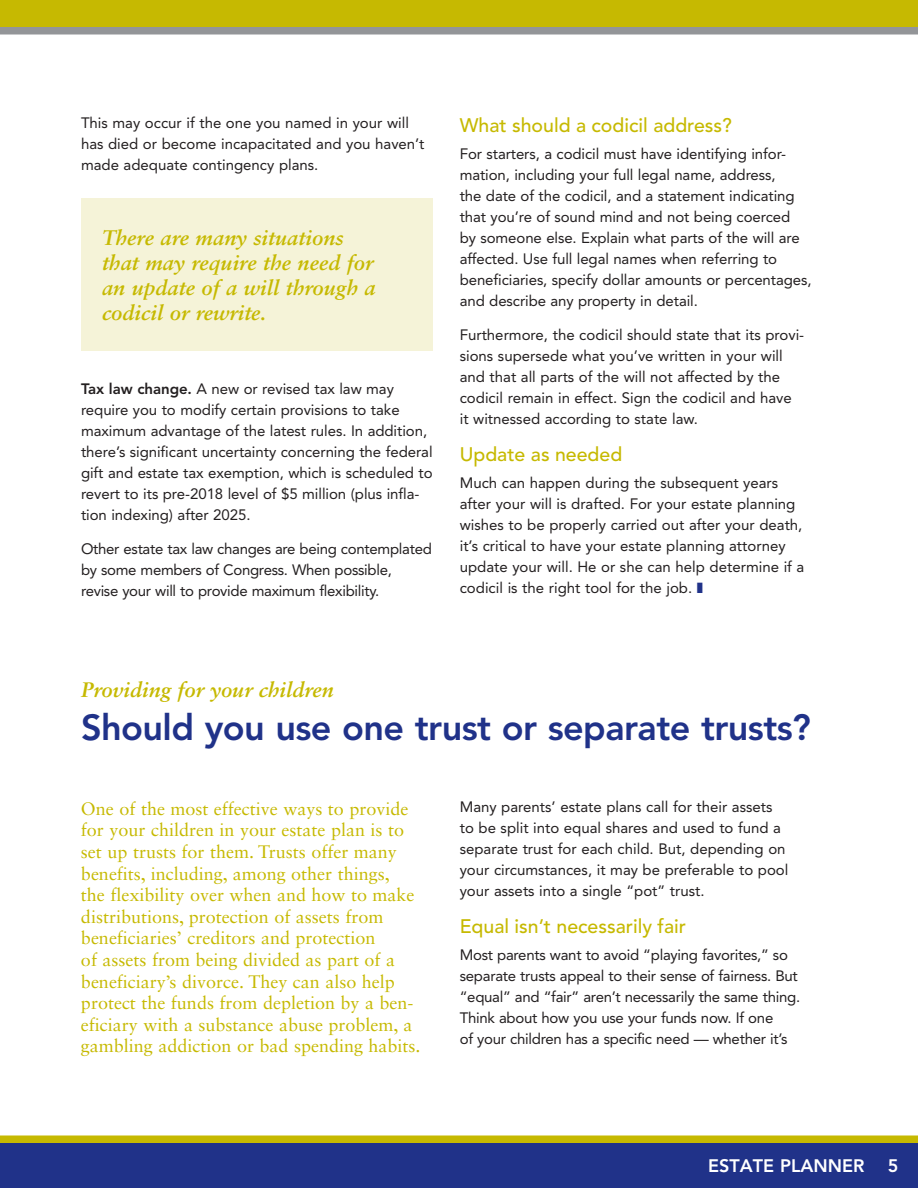
<style>
.page{position:relative;width:918px;height:1188px;background:#fff}
.page>*{position:absolute;margin:0;border:0;box-sizing:border-box;transform-origin:0 0}
.t1{font:800 36px "Avenir LT Std";letter-spacing:-.015em;color:#203289}
.t2{font:italic 700 21px/25.2px "Sabon LT Std";color:#c6b901}
.t3{font:500 19.5px "Avenir LT Std";color:#c6b901}
.t4{font:18px/21.6px "Sabon LT Std";color:#c6b901}
.t5{font:800 18px "Avenir LT Std";color:#fff}
.t6{font:15px/21px "Avenir LT Std";letter-spacing:-.005em;color:#231f20}
.s1{font-weight:800}
.s2{color:#203289}
</style>
<div class="page">
<div style="left:0;top:0;width:918px;height:27px;background:#c6b901"></div>
<div style="left:0;top:27px;width:918px;height:7px;background:#939598"></div>
<div style="left:0;top:1136px;width:918px;height:7px;background:#c6b901"></div>
<div style="left:0;top:1143px;width:918px;height:45px;background:#203289"></div>
<div style="left:81px;top:198px;width:352px;height:153px;background:#f5f3d8"></div>
<p class="t6" style="left:81px;top:113px;width:345px">This may occur if the one you named in your will has died or become incapacitated and you haven’t made adequate contingency plans.</p>
<h2 class="t2" style="left:102px;top:225px;width:275px">There are many situations that may require the need for an update of a will through a codicil or rewrite.</h2>
<p class="t6" style="left:81px;top:378px;width:353px"><span class="s1">Tax law change.</span> A new or revised tax law may require you to modify certain provisions to take maximum advantage of the latest rules. In addition, there’s significant uncertainty concerning the federal gift and estate tax exemption, which is scheduled to revert to its pre-2018 level of $5 million (plus infla&shy;tion indexing) after 2025.</p>
<p class="t6" style="left:81px;top:539px;width:352px">Other estate tax law changes are being contemplated by some members of Congress. When possible, revise your will to provide maximum flexibility.</p>
<h3 class="t3" style="left:460px;top:114px;width:274px">What should a codicil address?</h3>
<p class="t6" style="left:460px;top:143px;width:353px">For starters, a codicil must have identifying infor&shy;mation, including your full legal name, address,<br>the date of the codicil, and a statement indicating that you’re of sound mind and not being coerced<br>by someone else. Explain what parts of the will are affected. Use full legal names when referring to beneficiaries, specify dollar amounts or percentages, and describe any property in detail.</p>
<p class="t6" style="left:460px;top:325px;width:346px">Furthermore, the codicil should state that its provi&shy;sions supersede what you’ve written in your will and that all parts of the will not affected by the codicil remain in effect. Sign the codicil and have it witnessed according to state law.</p>
<h3 class="t3" style="left:460px;top:443px;width:164px">Update as needed</h3>
<p class="t6" style="left:460px;top:473px;width:346px">Much can happen during the subsequent years after your will is drafted. For your estate planning wishes to be properly carried out after your death, it’s critical to have your estate planning attorney update your will. He or she can help determine if a codicil is the right tool for the job. <span class="s2">❚</span></p>
<h2 class="t2" style="left:81px;top:677px;width:255px">Providing for your children</h2>
<h1 class="t1" style="left:81px;top:706px;width:731px">Should you use one trust or separate trusts?</h1>
<p class="t4" style="left:81px;top:798px;width:341px">One of the most effective ways to provide for your children in your estate plan is to set up trusts for them. Trusts offer many benefits, including, among other things,<br>the flexibility over when and how to make distributions, protection of assets from beneficiaries’ creditors and protection<br>of assets from being divided as part of a beneficiary’s divorce. They can also help protect the funds from depletion by a ben&shy;eficiary with a substance abuse problem, a gambling addiction or bad spending habits.</p>
<p class="t6" style="left:460px;top:797px;width:330px">Many parents’ estate plans call for their assets to be split into equal shares and used to fund a separate trust for each child. But, depending on your circumstances, it may be preferable to pool your assets into a single “pot” trust.</p>
<h3 class="t3" style="left:460px;top:915px;width:228px">Equal isn’t necessarily fair</h3>
<p class="t6" style="left:460px;top:945px;width:342px">Most parents want to avoid “playing favorites,” so separate trusts appeal to their sense of fairness. But “equal” and “fair” aren’t necessarily the same thing.<br>Think about how you use your funds now. If one<br>of your children has a specific need — whether it’s</p>
<p class="t5" style="left:708px;top:1155px;width:158px">ESTATE PLANNER</p>
<p class="t5" style="left:888px;top:1155px;width:12px">5</p>
</div>
